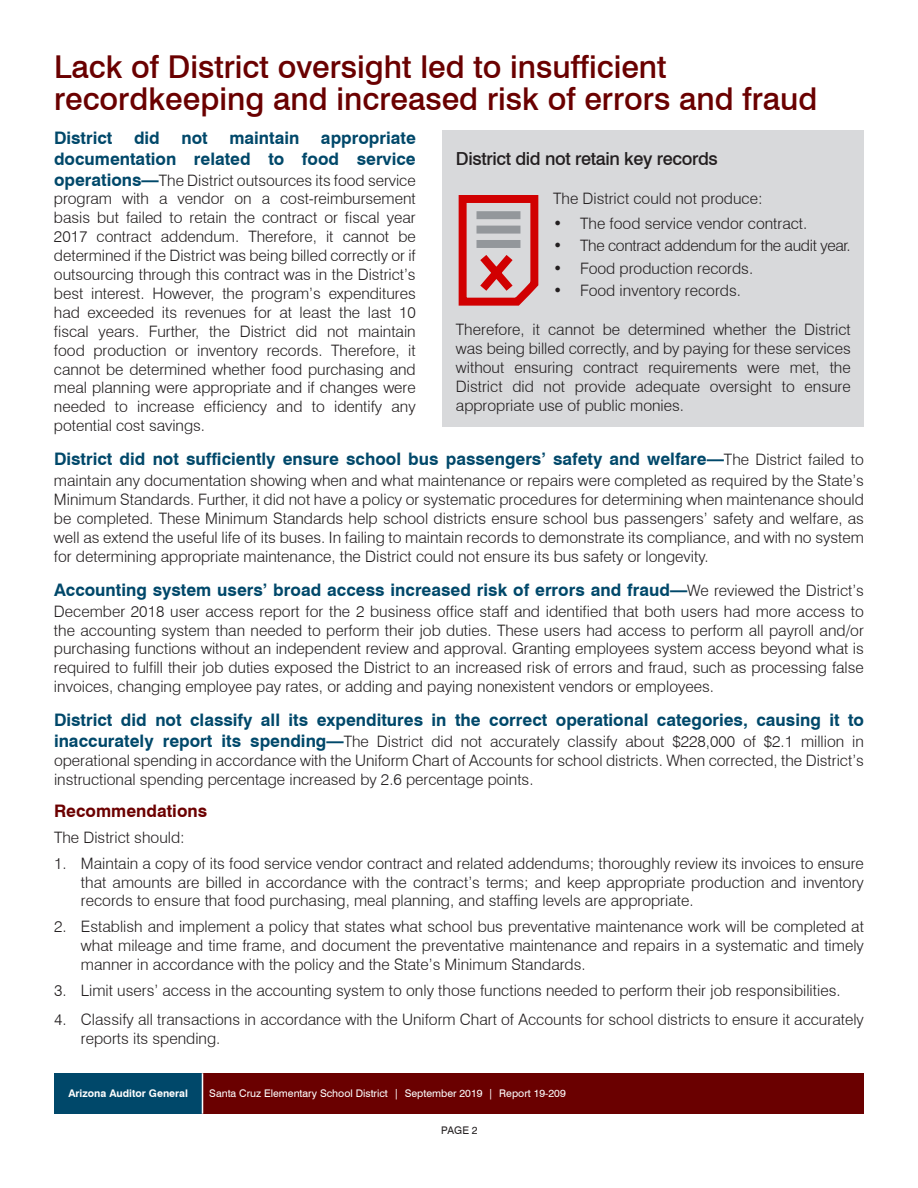
<style>
.page{position:relative;width:918px;height:1188px;background:#fff}
.page>*{position:absolute;margin:0;border:0;box-sizing:border-box;transform-origin:0 0}
.t1{font:500 31.5px/31.5px "Swiss 721 BT";color:#6a0000}
.t2{font:500 18px "Swiss 721 BT";letter-spacing:-.02em;color:#231f20}
.t3{font:700 17.25px/20.7px "Swiss 721 BT";color:#00486a;text-align:right}
.t4{font:700 17.25px "Swiss 721 BT";color:#6c0000}
.t5{font:300 15.75px/18.9px "Swiss 721 BT";color:#231f20;text-align:justify}
.t6{font:300 15.75px "Swiss 721 BT";letter-spacing:-.02em;color:#231f20}
.t7{font:10.5px "Swiss 721 BT";color:#fff}
.t8{font:700 10.5px "Swiss 721 BT";color:#fff}
.t9{font:10.5px "Swiss 721 BT";color:#231f20}
.s1{font-weight:700;font-size:17.25px;color:#00486a}
.s2{font-weight:300;font-size:15.75px;color:#231f20}
.s3{font-family:"Swis 721 BT"}
</style>
<div class="page">
<div style="left:54px;top:1073px;width:148px;height:41px;background:#00486a"></div>
<div style="left:202px;top:1073px;width:662px;height:41px;background:#6a0000"></div>
<div style="left:443px;top:131px;width:421px;height:296px;background:#d8d9db"></div>
<svg style="left:458px;top:195px;width:81px;height:111px"></svg>
<hr style="left:202px;top:1073px;width:1px;height:41px;background:#fff">
<h1 class="t1" style="left:54px;top:51px;width:765px">Lack of District oversight led to insufficient recordkeeping and increased risk of errors and fraud</h1>
<p class="t3" style="left:54px;top:128px;width:60px">District</p>
<p class="t3" style="left:134px;top:128px;width:27px">did</p>
<p class="t3" style="left:182px;top:128px;width:28px">not</p>
<p class="t3" style="left:229px;top:128px;width:71px">maintain</p>
<p class="t3" style="left:54px;top:128px;width:363px">appropriate<br>documentation related to food service</p>
<p class="t5" style="left:54px;top:170px;width:363px"><span class="s1">operations—</span>The District outsources its food service program with a vendor on a cost-reimbursement basis but failed to retain the contract or fiscal year 2017 contract addendum. Therefore, it cannot be determined if the District was being billed correctly or if outsourcing through this contract was in the District’s best interest. However, the program’s expenditures had exceeded its revenues for at least the last 10 fiscal years. Further, the District did not maintain food production or inventory records. Therefore, it cannot be determined whether food purchasing and meal planning were appropriate and if changes were needed to increase efficiency and to identify any potential cost savings.</p>
<p class="t3" style="left:54px;top:449px;width:811px">District did not sufficiently ensure school bus passengers’ safety and welfare—<span class="s2">The District failed to</span></p>
<p class="t5" style="left:54px;top:471px;width:812px">maintain any documentation showing when and what maintenance or repairs were completed as required by the State’s Minimum Standards. Further, it did not have a policy or systematic procedures for determining when maintenance should be completed. These Minimum Standards help school districts ensure school bus passengers’ safety and welfare, as well as extend the useful life of its buses. In failing to maintain records to demonstrate its compliance, and with no system for determining appropriate maintenance, the District could not ensure its bus safety or longevity.</p>
<p class="t3" style="left:54px;top:579px;width:811px">Accounting system users’ broad access increased risk of errors and fraud—<span class="s2">We reviewed the District’s</span></p>
<p class="t5" style="left:54px;top:601px;width:811px">December 2018 user access report for the 2 business office staff and identified that both users had more access to the accounting system than needed to perform their job duties. These users had access to perform all payroll and/or purchasing functions without an independent review and approval. Granting employees system access beyond what is required to fulfill their job duties exposed the District to an increased risk of errors and fraud, such as processing false invoices, changing employee pay rates, or adding and paying nonexistent vendors or employees.</p>
<p class="t3" style="left:54px;top:710px;width:812px">District did not classify all its expenditures in the correct operational categories, causing it to</p>
<p class="t5" style="left:54px;top:732px;width:811px"><span class="s1">inaccurately report its spending—</span>The District did not accurately classify about $228,000 of $2.1 million in operational spending in accordance with the Uniform Chart of Accounts for school districts. When corrected, the District’s instructional spending percentage increased by 2.6 percentage points.</p>
<p class="t4" style="left:54px;top:801px;width:155px">Recommendations</p>
<p class="t5" style="left:54px;top:828px;width:132px">The District should:</p>
<p class="t5" style="left:81px;top:854px;width:784px;text-indent:-27px">1. Maintain a copy of its food service vendor contract and related addendums; thoroughly review its invoices to ensure that amounts are billed in accordance with the contract’s terms; and keep appropriate production and inventory records to ensure that food purchasing, meal planning, and staffing levels are appropriate.</p>
<p class="t5" style="left:81px;top:917px;width:785px;text-indent:-27px">2. Establish and implement a policy that states what school bus preventative maintenance work will be completed at what mileage and time frame, and document the preventative maintenance and repairs in a systematic and timely manner in accordance with the policy and the State’s Minimum Standards.</p>
<p class="t5" style="left:54px;top:980px;width:788px">3. Limit users’ access in the accounting system to only those functions needed to perform their job responsibilities.</p>
<p class="t5" style="left:81px;top:1010px;width:784px;text-indent:-27px">4. Classify all transactions in accordance with the Uniform Chart of Accounts for school districts to ensure it accurately reports its spending.</p>
<p class="t2" style="left:456px;top:147px;width:263px">District did not retain key records</p>
<p class="t5" style="left:553px;top:188px;width:211px">The District could not produce:</p>
<p class="t5" style="left:553px;top:214px;width:256px">• The food service vendor contract.</p>
<p class="t6" style="left:553px;top:236px;width:299px">• The contract addendum for the audit year.</p>
<p class="t5" style="left:553px;top:258px;width:202px">• Food production records.</p>
<p class="t5" style="left:553px;top:281px;width:189px">• Food inventory records.</p>
<p class="t5" style="left:456px;top:320px;width:396px">Therefore, it cannot be determined whether the District was being billed correctly, and by paying for these services without ensuring contract requirements were met, the District did not provide adequate oversight to ensure appropriate use of public monies.</p>
<p class="t8" style="left:68px;top:1087px;width:121px">Arizona Auditor General</p>
<p class="t7" style="left:209px;top:1087px;width:358px">Santa Cruz Elementary School District | September 2019 | Report 19-209</p>
<p class="t9" style="left:441px;top:1124px;width:38px">PAGE <span class="s3">2</span></p>
</div>
